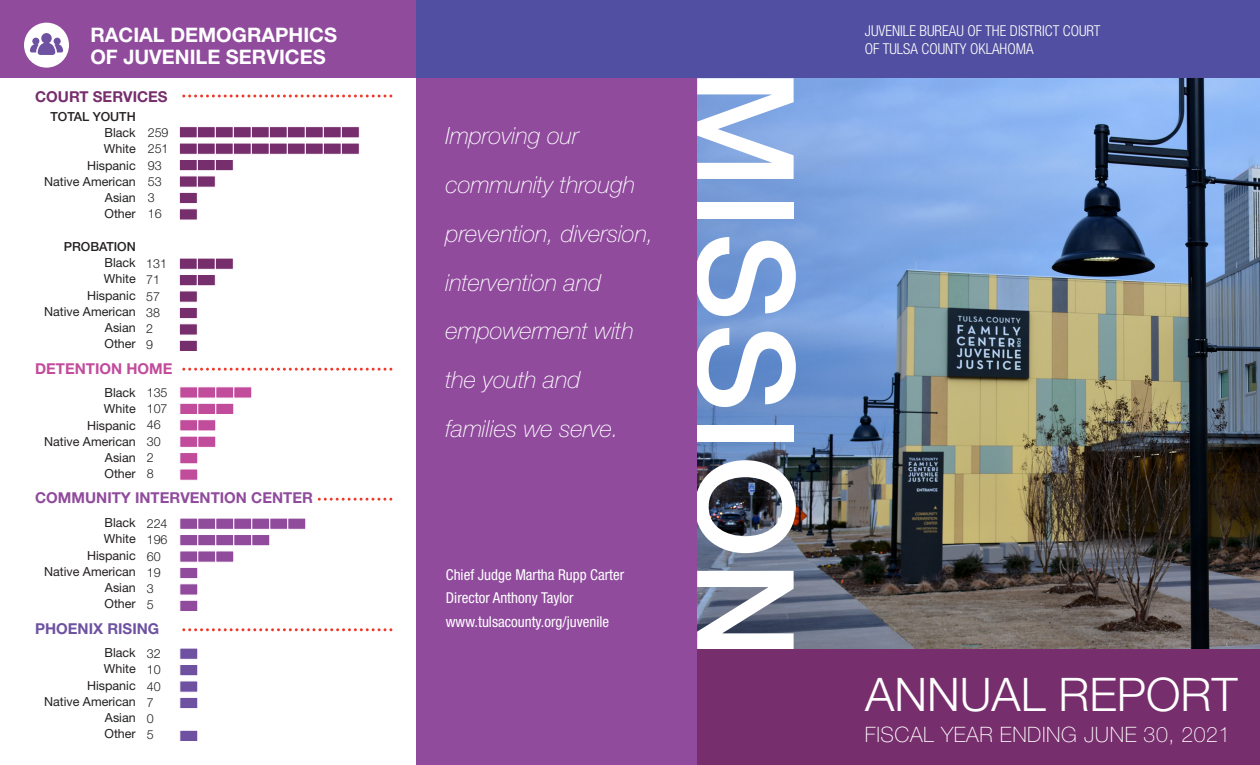
<style>
.page{position:relative;width:1260px;height:765px;background:#fff}
.page>*{position:absolute;margin:0;border:0;box-sizing:border-box;transform-origin:0 0}
.t1{font:500 135px "Helvetica Neue LT Std";letter-spacing:.02em;color:#fff}
.t2{font:300 46.38px "Helvetica Neue LT Std";color:#fff}
.t3{font:italic 100 23.75px/48.8px "Helvetica Neue LT Std";color:#fff}
.t4{font:100 21.25px "Helvetica Neue LT Std";letter-spacing:.025em;color:#fff}
.t5{font:700 20px/22.5px "Helvetica Neue LT Std";color:#fff}
.t6{font:condensed 15px/23.8px "Helvetica Neue LT Std";color:#fff}
.t7{font:300 condensed 15px/18.8px "Helvetica Neue LT Std";color:#fff}
.t8{font:700 15px "Helvetica Neue LT Std";color:#904b9d}
.t9{font:700 15px "Helvetica Neue LT Std";color:#772e6c}
.t10{font:700 15px "Helvetica Neue LT Std";color:#c24c9c}
.t11{font:700 15px "Helvetica Neue LT Std";color:#6e52a1}
.t12{font:12.5px/16.2px "Helvetica Neue LT Std";color:#231f20;text-align:right}
.t13{font:300 12.5px/16.2px "Helvetica Neue LT Std";color:#231f20}
.t14{font:500 12.5px "Helvetica Neue LT Std";color:#231f20}
</style>
<div class="page">
<img style="left:697px;top:78px;width:563px;height:571px">
<div style="left:0;top:0;width:417px;height:78px;background:#904b9d"></div>
<div style="left:24px;top:23px;width:45px;height:45px;background:#fff;border-radius:50%"></div>
<div style="left:179px;top:258px;width:19px;height:12px;background:#772e6c;border:1px solid #fff"></div>
<div style="left:197px;top:258px;width:19px;height:12px;background:#772e6c;border:1px solid #fff"></div>
<div style="left:215px;top:258px;width:19px;height:12px;background:#772e6c;border:1px solid #fff"></div>
<div style="left:179px;top:274px;width:19px;height:12px;background:#772e6c;border:1px solid #fff"></div>
<div style="left:197px;top:274px;width:19px;height:12px;background:#772e6c;border:1px solid #fff"></div>
<div style="left:179px;top:291px;width:19px;height:12px;background:#772e6c;border:1px solid #fff"></div>
<div style="left:179px;top:307px;width:19px;height:12px;background:#772e6c;border:1px solid #fff"></div>
<div style="left:179px;top:324px;width:19px;height:11px;background:#772e6c;border:1px solid #fff"></div>
<div style="left:179px;top:340px;width:19px;height:12px;background:#772e6c;border:1px solid #fff"></div>
<div style="left:179px;top:387px;width:19px;height:11px;background:#c24c9c"></div>
<div style="left:197px;top:387px;width:19px;height:11px;background:#c24c9c"></div>
<div style="left:215px;top:387px;width:19px;height:11px;background:#c24c9c"></div>
<div style="left:233px;top:387px;width:19px;height:11px;background:#c24c9c;border:1px solid #fff"></div>
<div style="left:179px;top:403px;width:19px;height:12px;background:#c24c9c;border:1px solid #fff"></div>
<div style="left:197px;top:403px;width:19px;height:12px;background:#c24c9c;border:1px solid #fff"></div>
<div style="left:215px;top:403px;width:19px;height:12px;background:#c24c9c;border:1px solid #fff"></div>
<div style="left:179px;top:419px;width:19px;height:12px;background:#c24c9c;border:1px solid #fff"></div>
<div style="left:197px;top:419px;width:19px;height:12px;background:#c24c9c;border:1px solid #fff"></div>
<div style="left:179px;top:436px;width:19px;height:12px;background:#c24c9c;border:1px solid #fff"></div>
<div style="left:197px;top:436px;width:19px;height:12px;background:#c24c9c;border:1px solid #fff"></div>
<div style="left:179px;top:452px;width:19px;height:12px;background:#c24c9c;border:1px solid #fff"></div>
<div style="left:179px;top:469px;width:19px;height:12px;background:#c24c9c;border:1px solid #fff"></div>
<div style="left:179px;top:518px;width:19px;height:12px;background:#904b9d;border:1px solid #fff"></div>
<div style="left:197px;top:518px;width:19px;height:12px;background:#904b9d;border:1px solid #fff"></div>
<div style="left:215px;top:518px;width:19px;height:12px;background:#904b9d;border:1px solid #fff"></div>
<div style="left:233px;top:518px;width:19px;height:12px;background:#904b9d;border:1px solid #fff"></div>
<div style="left:251px;top:518px;width:19px;height:12px;background:#904b9d;border:1px solid #fff"></div>
<div style="left:269px;top:518px;width:19px;height:12px;background:#904b9d;border:1px solid #fff"></div>
<div style="left:287px;top:518px;width:19px;height:12px;background:#904b9d;border:1px solid #fff"></div>
<div style="left:179px;top:534px;width:19px;height:12px;background:#904b9d;border:1px solid #fff"></div>
<div style="left:197px;top:534px;width:19px;height:12px;background:#904b9d;border:1px solid #fff"></div>
<div style="left:215px;top:534px;width:19px;height:12px;background:#904b9d;border:1px solid #fff"></div>
<div style="left:233px;top:534px;width:19px;height:12px;background:#904b9d;border:1px solid #fff"></div>
<div style="left:251px;top:534px;width:19px;height:12px;background:#904b9d;border:1px solid #fff"></div>
<div style="left:179px;top:551px;width:19px;height:12px;background:#904b9d;border:1px solid #fff"></div>
<div style="left:197px;top:551px;width:19px;height:12px;background:#904b9d;border:1px solid #fff"></div>
<div style="left:215px;top:551px;width:19px;height:12px;background:#904b9d;border:1px solid #fff"></div>
<div style="left:179px;top:567px;width:19px;height:12px;background:#904b9d;border:1px solid #fff"></div>
<div style="left:179px;top:584px;width:19px;height:11px;background:#904b9d;border:1px solid #fff"></div>
<div style="left:179px;top:600px;width:19px;height:12px;background:#904b9d;border:1px solid #fff"></div>
<div style="left:179px;top:648px;width:19px;height:12px;background:#6e52a1;border:1px solid #fff"></div>
<div style="left:179px;top:664px;width:19px;height:12px;background:#6e52a1;border:1px solid #fff"></div>
<div style="left:179px;top:681px;width:19px;height:12px;background:#6e52a1;border:1px solid #fff"></div>
<div style="left:179px;top:697px;width:19px;height:12px;background:#6e52a1;border:1px solid #fff"></div>
<div style="left:179px;top:730px;width:19px;height:12px;background:#6e52a1;border:1px solid #fff"></div>
<div style="left:179px;top:126px;width:19px;height:12px;background:#772e6c;border:1px solid #fff"></div>
<div style="left:197px;top:126px;width:19px;height:12px;background:#772e6c;border:1px solid #fff"></div>
<div style="left:215px;top:126px;width:19px;height:12px;background:#772e6c;border:1px solid #fff"></div>
<div style="left:233px;top:126px;width:19px;height:12px;background:#772e6c;border:1px solid #fff"></div>
<div style="left:251px;top:126px;width:19px;height:12px;background:#772e6c;border:1px solid #fff"></div>
<div style="left:269px;top:126px;width:19px;height:12px;background:#772e6c;border:1px solid #fff"></div>
<div style="left:287px;top:126px;width:19px;height:12px;background:#772e6c;border:1px solid #fff"></div>
<div style="left:305px;top:126px;width:19px;height:12px;background:#772e6c;border:1px solid #fff"></div>
<div style="left:323px;top:126px;width:19px;height:12px;background:#772e6c;border:1px solid #fff"></div>
<div style="left:341px;top:126px;width:19px;height:12px;background:#772e6c;border:1px solid #fff"></div>
<div style="left:179px;top:143px;width:19px;height:12px;background:#772e6c;border:1px solid #fff"></div>
<div style="left:197px;top:143px;width:19px;height:12px;background:#772e6c;border:1px solid #fff"></div>
<div style="left:215px;top:143px;width:19px;height:12px;background:#772e6c;border:1px solid #fff"></div>
<div style="left:233px;top:143px;width:19px;height:12px;background:#772e6c;border:1px solid #fff"></div>
<div style="left:251px;top:143px;width:19px;height:12px;background:#772e6c;border:1px solid #fff"></div>
<div style="left:269px;top:143px;width:19px;height:12px;background:#772e6c;border:1px solid #fff"></div>
<div style="left:287px;top:143px;width:19px;height:12px;background:#772e6c;border:1px solid #fff"></div>
<div style="left:305px;top:143px;width:19px;height:12px;background:#772e6c;border:1px solid #fff"></div>
<div style="left:323px;top:143px;width:19px;height:12px;background:#772e6c;border:1px solid #fff"></div>
<div style="left:341px;top:143px;width:19px;height:12px;background:#772e6c;border:1px solid #fff"></div>
<div style="left:179px;top:159px;width:19px;height:12px;background:#772e6c;border:1px solid #fff"></div>
<div style="left:197px;top:159px;width:19px;height:12px;background:#772e6c;border:1px solid #fff"></div>
<div style="left:215px;top:159px;width:19px;height:12px;background:#772e6c;border:1px solid #fff"></div>
<div style="left:179px;top:176px;width:19px;height:11px;background:#772e6c"></div>
<div style="left:197px;top:176px;width:19px;height:11px;background:#772e6c;border:1px solid #fff"></div>
<div style="left:179px;top:192px;width:19px;height:12px;background:#772e6c;border:1px solid #fff"></div>
<div style="left:179px;top:208px;width:19px;height:12px;background:#772e6c;border:1px solid #fff"></div>
<svg style="left:30px;top:33px;width:33px;height:22px"></svg>
<svg style="left:182px;top:95px;width:210px;height:2px"></svg>
<svg style="left:182px;top:368px;width:210px;height:3px"></svg>
<svg style="left:182px;top:628px;width:210px;height:3px"></svg>
<svg style="left:318px;top:498px;width:74px;height:3px"></svg>
<div style="left:417px;top:0;width:280px;height:765px;background:#904b9d"></div>
<div style="left:417px;top:0;width:843px;height:78px;background:#514fa1"></div>
<div style="left:697px;top:649px;width:563px;height:116px;background:#772e6c"></div>
<h3 class="t5" style="left:90px;top:23px;width:248px">RACIAL DEMOGRAPHICS<br>OF JUVENILE SERVICES</h3>
<p class="t9" style="left:35px;top:87px;width:134px">COURT SERVICES</p>
<p class="t14" style="left:51px;top:109px;width:87px">TOTAL YOUTH</p>
<p class="t12" style="left:44px;top:124px;width:93px">Black<br>White<br>Hispanic<br>Native American<br>Asian<br>Other</p>
<p class="t14" style="left:64px;top:239px;width:74px">PROBATION</p>
<p class="t12" style="left:44px;top:254px;width:93px">Black<br>White<br>Hispanic<br>Native American<br>Asian<br>Other</p>
<p class="t12" style="left:44px;top:384px;width:93px">Black<br>White<br>Hispanic<br>Native American<br>Asian<br>Other</p>
<p class="t12" style="left:44px;top:514px;width:93px">Black<br>White<br>Hispanic<br>Native American<br>Asian<br>Other</p>
<p class="t12" style="left:44px;top:644px;width:93px">Black<br>White<br>Hispanic<br>Native American<br>Asian<br>Other</p>
<p class="t13" style="left:148px;top:124px;width:22px">259<br>251<br>93<br>53<br>3<br>16</p>
<p class="t13" style="left:146px;top:255px;width:22px">131<br>71<br>57<br>38<br>2<br>9</p>
<p class="t10" style="left:35px;top:360px;width:139px">DETENTION HOME</p>
<p class="t13" style="left:147px;top:384px;width:22px">135<br>107<br>46<br>30<br>2<br>8</p>
<p class="t8" style="left:35px;top:489px;width:279px">COMMUNITY INTERVENTION CENTER</p>
<p class="t13" style="left:147px;top:515px;width:22px">224<br>196<br>60<br>19<br>3<br>5</p>
<p class="t13" style="left:147px;top:645px;width:15px">32<br>10<br>40<br>7<br>0<br>5</p>
<p class="t11" style="left:35px;top:619px;width:126px">PHOENIX RISING</p>
<h3 class="t3" style="left:445px;top:111px;width:210px">Improving our community through prevention, diversion, intervention and empowerment with the youth and families we serve.</h3>
<p class="t6" style="left:446px;top:562px;width:180px">Chief Judge Martha Rupp Carter<br>Director Anthony Taylor www.tulsacounty.org/juvenile</p>
<h1 class="t1" style="left:826px;top:68px;width:593px;rotate:90deg">MISSION</h1>
<p class="t7" style="left:865px;top:21px;width:237px">JUVENILE BUREAU OF THE DISTRICT COURT<br>OF TULSA COUNTY OKLAHOMA</p>
<h2 class="t2" style="left:865px;top:666px;width:374px">ANNUAL REPORT</h2>
<h3 class="t4" style="left:865px;top:723px;width:367px">FISCAL YEAR ENDING JUNE 30, 2021</h3>
</div>
